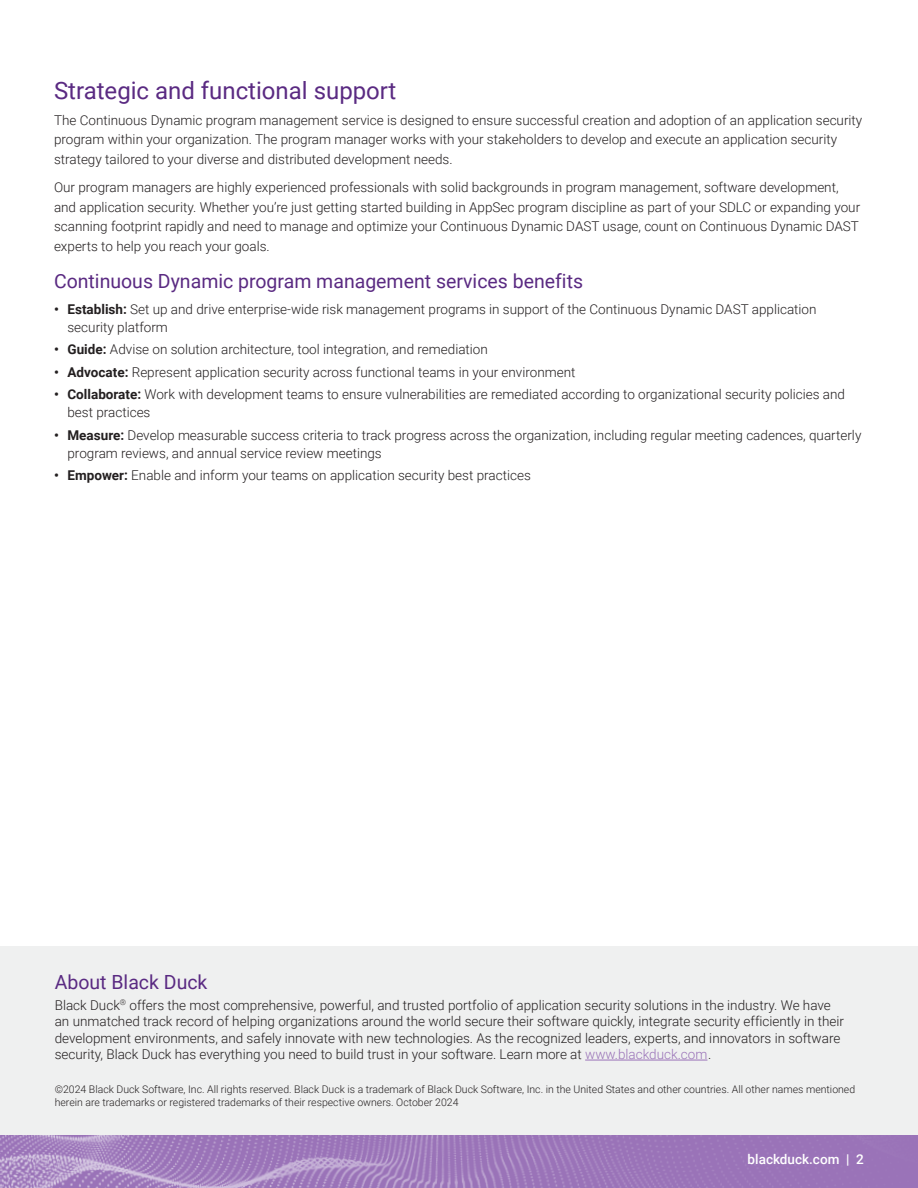
<style>
.page{position:relative;width:918px;height:1188px;background:#fff}
.page>*{position:absolute;margin:0;border:0;box-sizing:border-box;transform-origin:0 0}
.HEADING_1{font:24px "Roboto";color:#5a2a82}
.HEADING_2{font:19.5px "Roboto";color:#5a2a82}
.BP_BOX_HEADER{font:19.5px "Roboto";color:#5a2a82}
.BP_BOX_BODY{font:300 13.5px/18px "Roboto";color:#231f20}
.BODY_COPY{font:300 13.5px/19.5px "Roboto";color:#231f20}
.t1{font:500 13.5px "Roboto";color:#fff}
.BP_MOUSETYPE{font:300 10.5px/13.5px "Roboto";color:#231f20}
.s1{font-weight:700}
.s2{color:#9a73b8}
</style>
<div class="page">
<img style="left:0;top:1134px;width:918px;height:54px">
<div style="left:0;top:946px;width:918px;height:188px;background:#eff0f0"></div>
<hr style="left:585px;top:1060px;width:122px;height:1px;background:#9a73b8">
<p class="HEADING_1" style="left:54px;top:74px;width:344px">Strategic and functional support</p>
<p class="BODY_COPY" style="left:54px;top:109px;width:810px">The Continuous Dynamic program management service is designed to ensure successful creation and adoption of an application security program within your organization. The program manager works with your stakeholders to develop and execute an application security strategy tailored to your diverse and distributed development needs.</p>
<p class="BODY_COPY" style="left:54px;top:177px;width:808px">Our program managers are highly experienced professionals with solid backgrounds in program management, software development, and application security. Whether you’re just getting started building in AppSec program discipline as part of your SDLC or expanding your scanning footprint rapidly and need to manage and optimize your Continuous Dynamic DAST usage, count on Continuous Dynamic DAST experts to help you reach your goals.</p>
<p class="HEADING_2" style="left:54px;top:267px;width:531px">Continuous Dynamic program management services benefits</p>
<p class="BP_BOX_BODY" style="left:68px;top:299px;width:751px;text-indent:-14px"><span class="s1">• Establish:</span> Set up and drive enterprise-wide risk management programs in support of the Continuous Dynamic DAST application security platform</p>
<p class="BP_BOX_BODY" style="left:54px;top:340px;width:435px"><span class="s1">• Guide:</span> Advise on solution architecture, tool integration, and remediation</p>
<p class="BP_BOX_BODY" style="left:54px;top:362px;width:523px"><span class="s1">• Advocate:</span> Represent application security across functional teams in your environment</p>
<p class="BP_BOX_BODY" style="left:68px;top:385px;width:779px;text-indent:-14px"><span class="s1">• Collaborate:</span> Work with development teams to ensure vulnerabilities are remediated according to organizational security policies and best practices</p>
<p class="BP_BOX_BODY" style="left:68px;top:425px;width:795px;text-indent:-14px"><span class="s1">• Measure:</span> Develop measurable success criteria to track progress across the organization, including regular meeting cadences, quarterly program reviews, and annual service review meetings</p>
<p class="BP_BOX_BODY" style="left:54px;top:466px;width:478px"><span class="s1">• Empower:</span> Enable and inform your teams on application security best practices</p>
<p class="BP_BOX_HEADER" style="left:55px;top:968px;width:154px">About Black Duck</p>
<p class="BP_BOX_BODY" style="left:55px;top:996px;width:791px;line-height:16.5px">Black Duck<sup>®</sup> offers the most comprehensive, powerful, and trusted portfolio of application security solutions in the industry. We have an unmatched track record of helping organizations around the world secure their software quickly, integrate security efficiently in their development environments, and safely innovate with new technologies. As the recognized leaders, experts, and innovators in software security, Black Duck has everything you need to build trust in your software. Learn more at <span class="s2">www.blackduck.com</span> .</p>
<p class="BP_MOUSETYPE" style="left:55px;top:1082px;width:802px">©2024 Black Duck Software, Inc. All rights reserved. Black Duck is a trademark of Black Duck Software, Inc. in the United States and other countries. All other names mentioned herein are trademarks or registered trademarks of their respective owners. October 2024</p>
<p class="t1" style="left:748px;top:1149px;width:118px">blackduck.com | 2</p>
</div>
